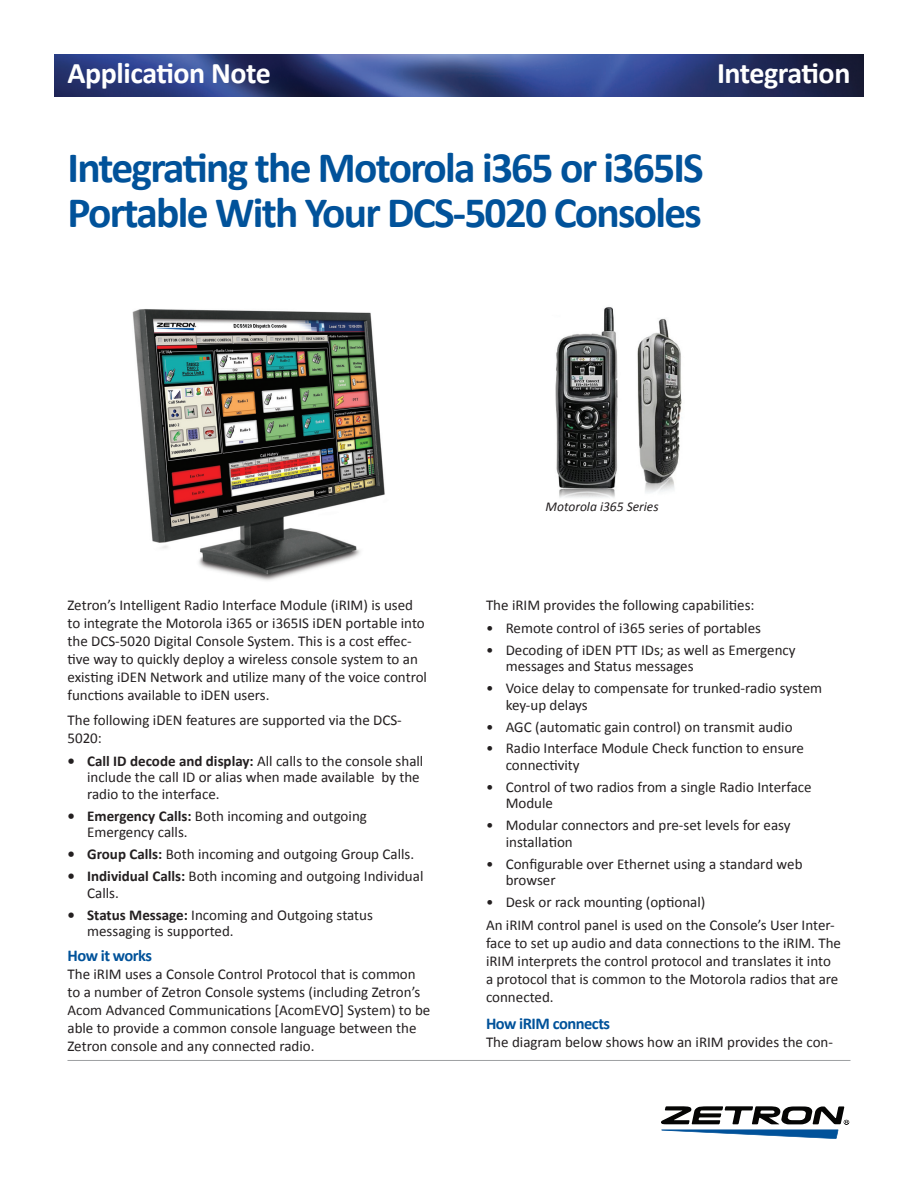
<style>
.page{position:relative;width:918px;height:1188px;background:#fff}
.page>*{position:absolute;margin:0;border:0;box-sizing:border-box;transform-origin:0 0}
.case_study_headline{font:700 43.5px/45px "Calibri";letter-spacing:-.04em;color:#01529a}
.t1{font:700 30px "Calibri";letter-spacing:-.015em;color:#fff}
.case_study_subhead{font:700 16.5px "Calibri";letter-spacing:-.03em;color:#01529a}
.case_study_body{font:15px/18px "Calibri";color:#231f20}
.body_text_bullets{font:15px/16.5px "Calibri";color:#231f20}
.App_Caption{font:italic 13.5px "Calibri";color:#231f20}
.s1{font-weight:700}
</style>
<div class="page">
<img style="left:54px;top:55px;width:810px;height:42px">
<hr style="left:68px;top:1060px;width:782px;height:1px;background:#9d9fa2">
<svg style="left:661px;top:1106px;width:188px;height:33px"></svg>
<img style="left:132px;top:309px;width:253px;height:272px">
<img style="left:555px;top:307px;width:127px;height:191px">
<p class="t1" style="left:68px;top:54px;width:205px">Application Note</p>
<p class="t1" style="left:717px;top:54px;width:135px">Integration</p>
<p class="case_study_headline" style="left:68px;top:143px;width:638px">Integrating the Motorola i365 or i365IS<br>Portable With Your DCS-5020 Consoles</p>
<p class="case_study_body" style="left:68px;top:595px;width:361px">Zetron’s Intelligent Radio Interface Module (iRIM) is used to integrate the Motorola i365 or i365IS iDEN portable into the DCS-5020 Digital Console System. This is a cost effec&shy;tive way to quickly deploy a wireless console system to an existing iDEN Network and utilize many of the voice control functions available to iDEN users.</p>
<p class="case_study_body" style="left:68px;top:710px;width:336px">The following iDEN features are supported via the DCS-<br>5020:</p>
<p class="body_text_bullets" style="left:87px;top:752px;width:338px;text-indent:-20px"><span class="s1">• Call ID decode and display:</span> All calls to the console shall include the call ID or alias when made available by the radio to the interface.</p>
<p class="body_text_bullets" style="left:87px;top:807px;width:281px;text-indent:-20px"><span class="s1">• Emergency Calls:</span> Both incoming and outgoing<br>Emergency calls.</p>
<p class="body_text_bullets" style="left:68px;top:845px;width:348px"><span class="s1">• Group Calls:</span> Both incoming and outgoing Group Calls.</p>
<p class="body_text_bullets" style="left:87px;top:867px;width:338px;text-indent:-20px"><span class="s1">• Individual Calls:</span> Both incoming and outgoing Individual<br>Calls.</p>
<p class="body_text_bullets" style="left:87px;top:906px;width:287px;text-indent:-20px"><span class="s1">• Status Message:</span> Incoming and Outgoing status messaging is supported.</p>
<p class="case_study_subhead" style="left:68px;top:946px;width:86px">How it works</p>
<p class="case_study_body" style="left:68px;top:965px;width:364px">The iRIM uses a Console Control Protocol that is common to a number of Zetron Console systems (including Zetron’s Acom Advanced Communications [AcomEVO] System) to be able to provide a common console language between the Zetron console and any connected radio.</p>
<p class="App_Caption" style="left:546px;top:498px;width:115px">Motorola i365 Series</p>
<p class="case_study_body" style="left:486px;top:595px;width:270px">The iRIM provides the following capabilities:</p>
<p class="body_text_bullets" style="left:486px;top:619px;width:277px">• Remote control of i365 series of portables</p>
<p class="body_text_bullets" style="left:506px;top:641px;width:292px;text-indent:-20px">• Decoding of iDEN PTT IDs; as well as Emergency messages and Status messages</p>
<p class="body_text_bullets" style="left:506px;top:679px;width:318px;text-indent:-20px">• Voice delay to compensate for trunked-radio system key-up delays</p>
<p class="body_text_bullets" style="left:486px;top:718px;width:308px">• AGC (automatic gain control) on transmit audio</p>
<p class="body_text_bullets" style="left:506px;top:739px;width:300px;text-indent:-20px">• Radio Interface Module Check function to ensure connectivity</p>
<p class="body_text_bullets" style="left:506px;top:778px;width:308px;text-indent:-20px">• Control of two radios from a single Radio Interface<br>Module</p>
<p class="body_text_bullets" style="left:506px;top:816px;width:286px;text-indent:-20px">• Modular connectors and pre-set levels for easy installation</p>
<p class="body_text_bullets" style="left:506px;top:855px;width:298px;text-indent:-20px">• Configurable over Ethernet using a standard web browser</p>
<p class="body_text_bullets" style="left:486px;top:893px;width:221px">• Desk or rack mounting (optional)</p>
<p class="case_study_body" style="left:486px;top:916px;width:357px">An iRIM control panel is used on the Console’s User Inter&shy;face to set up audio and data connections to the iRIM. The iRIM interprets the control protocol and translates it into a protocol that is common to the Motorola radios that are connected.</p>
<p class="case_study_subhead" style="left:486px;top:1013px;width:126px">How iRIM connects</p>
<p class="case_study_body" style="left:486px;top:1032px;width:349px">The diagram below shows how an iRIM provides the con-</p>
</div>
